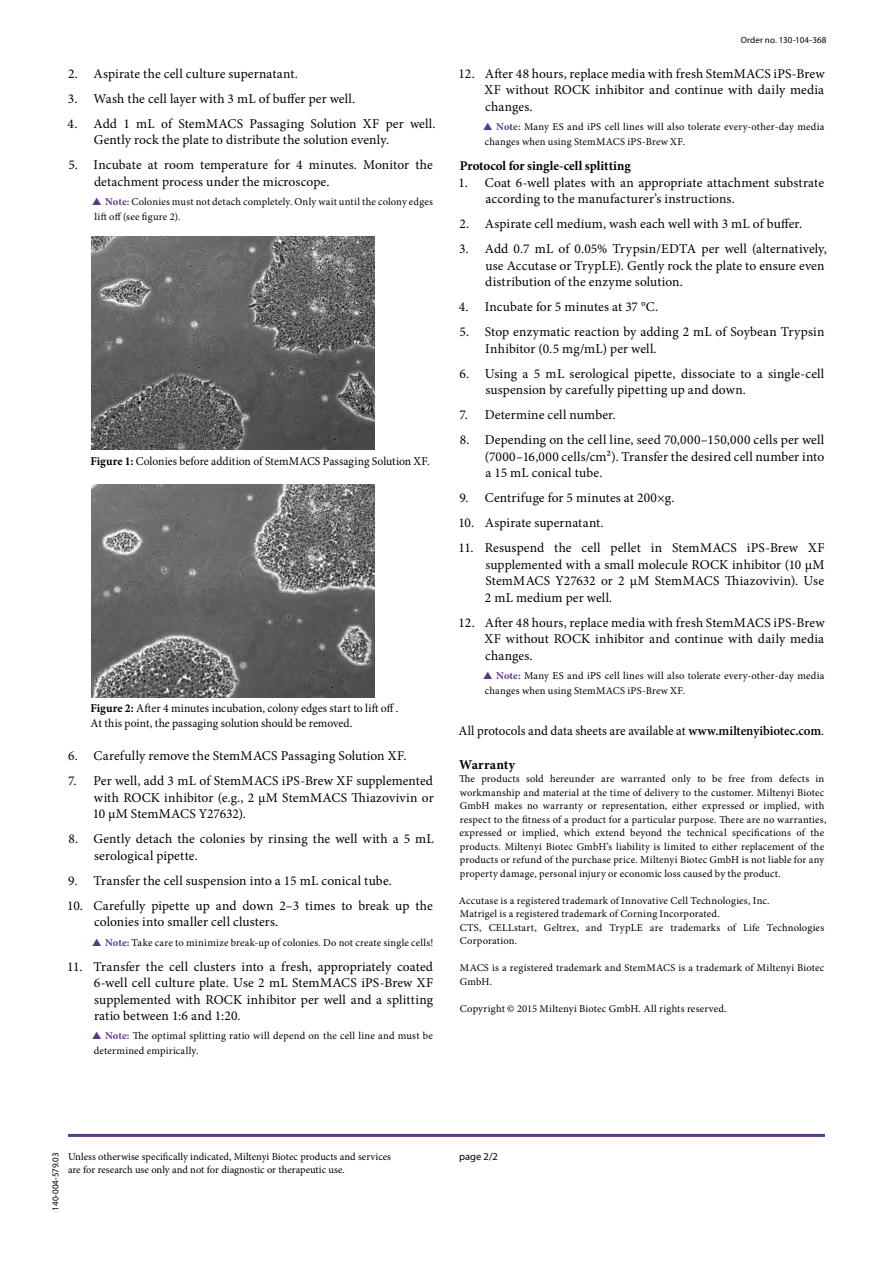
<style>
.page{position:relative;width:893px;height:1263px;background:#fff}
.page>*{position:absolute;margin:0;border:0;box-sizing:border-box;transform-origin:0 0}
.t1{font:13.5px/16.5px "Minion Pro";letter-spacing:.005em;color:#000}
.t2{font:700 13.5px "Minion Pro";letter-spacing:.02em;color:#000}
.t3{font:13.35px "Minion Pro";color:#000}
.t4{font:700 13.35px "Minion Pro";letter-spacing:-.005em;color:#000}
.t5{font:12px/15px "Minion Pro";color:#000}
.t6{font:10.5px/13.5px "Minion Pro";letter-spacing:.015em;color:#000}
.t7{font:10.5px "Minion Pro";letter-spacing:-.005em;color:#000}
.t8{font:10.5px "Myriad Pro";color:#000}
.t9{font:9px "Myriad Pro";letter-spacing:.005em;color:#000}
.s1{color:#5c3987}
.s2{font-weight:700;color:#5c3987}
.s3{font-weight:700}
.s4{font-weight:600}
</style>
<div class="page">
<hr style="left:68px;top:1134px;width:757px;height:3px;background:#5c3987">
<img style="left:91px;top:237px;width:284px;height:213px">
<img style="left:91px;top:484px;width:284px;height:213px">
<p class="t1" style="left:68px;top:65px;width:231px">2. Aspirate the cell culture supernatant.</p>
<p class="t1" style="left:68px;top:90px;width:289px">3. Wash the cell layer with 3 mL of buffer per well.</p>
<p class="t1" style="left:94px;top:115px;width:343px;text-indent:-26px">4. Add 1 mL of StemMACS Passaging Solution XF per well.<br>Gently rock the plate to distribute the solution evenly.</p>
<p class="t1" style="left:94px;top:157px;width:340px;text-indent:-26px">5. Incubate at room temperature for 4 minutes. Monitor the detachment process under the microscope.</p>
<p class="t6" style="left:92px;top:194px;width:342px;line-height:15px"><span class="s1">▲</span> <span class="s2">Note:</span> Colonies must not detach completely. Only wait until the colony edges lift off (see figure 2).</p>
<p class="t5" style="left:91px;top:453px;width:341px"><span class="s3">Figure 1:</span> Colonies before addition of StemMACS Passaging Solution XF.</p>
<p class="t5" style="left:91px;top:701px;width:309px"><span class="s3">Figure 2:</span> After 4 minutes incubation, colony edges start to lift off .<br>At this point, the passaging solution should be removed.</p>
<p class="t1" style="left:68px;top:748px;width:340px">6. Carefully remove the StemMACS Passaging Solution XF.</p>
<p class="t1" style="left:93px;top:773px;width:342px;text-align:justify;text-indent:-25px">7. Per well, add 3 mL of StemMACS iPS-Brew XF supplemented with ROCK inhibitor (e.g., 2 µM StemMACS Thiazovivin or 10 µM StemMACS Y27632).</p>
<p class="t1" style="left:94px;top:831px;width:341px;text-indent:-26px">8. Gently detach the colonies by rinsing the well with a 5 mL serological pipette.</p>
<p class="t1" style="left:68px;top:872px;width:325px">9. Transfer the cell suspension into a 15 mL conical tube.</p>
<p class="t1" style="left:94px;top:897px;width:340px;text-indent:-27px">10. Carefully pipette up and down 2–3 times to break up the colonies into smaller cell clusters.</p>
<p class="t6" style="left:92px;top:935px;width:343px"><span class="s1">▲</span> <span class="s2">Note:</span> Take care to minimize break-up of colonies. Do not create single cells!</p>
<p class="t1" style="left:94px;top:958px;width:341px;text-align:justify;text-indent:-26px">11. Transfer the cell clusters into a fresh, appropriately coated 6-well cell culture plate. Use 2 mL StemMACS iPS-Brew XF supplemented with ROCK inhibitor per well and a splitting ratio between 1:6 and 1:20.</p>
<p class="t6" style="left:92px;top:1028px;width:342px;line-height:15px"><span class="s1">▲</span> <span class="s2">Note:</span> The optimal splitting ratio will depend on the cell line and must be determined empirically.</p>
<p class="t9" style="left:741px;top:34px;width:87px">Order no. 130-104-368</p>
<p class="t1" style="left:485px;top:65px;width:342px;text-align:justify;text-indent:-26px">12. After 48 hours, replace media with fresh StemMACS iPS-Brew XF without ROCK inhibitor and continue with daily media changes.</p>
<p class="t6" style="left:483px;top:119px;width:342px;line-height:15px"><span class="s1">▲</span> <span class="s2">Note:</span> Many ES and iPS cell lines will also tolerate every-other-day media changes when using StemMACS iPS-Brew XF.</p>
<p class="t4" style="left:460px;top:156px;width:173px">Protocol for single-cell splitting</p>
<p class="t1" style="left:485px;top:174px;width:340px;text-indent:-27px">1. Coat 6-well plates with an appropriate attachment substrate according to the manufacturer’s instructions.</p>
<p class="t1" style="left:459px;top:216px;width:344px">2. Aspirate cell medium, wash each well with 3 mL of buffer.</p>
<p class="t1" style="left:485px;top:241px;width:343px;text-indent:-26px">3. Add 0.7 mL of 0.05% Trypsin/EDTA per well (alternatively, use Accutase or TrypLE). Gently rock the plate to ensure even distribution of the enzyme solution.</p>
<p class="t1" style="left:459px;top:299px;width:201px">4. Incubate for 5 minutes at 37 °C.</p>
<p class="t1" style="left:485px;top:324px;width:341px;text-indent:-26px">5. Stop enzymatic reaction by adding 2 mL of Soybean Trypsin<br>Inhibitor (0.5 mg/mL) per well.</p>
<p class="t1" style="left:485px;top:365px;width:340px;text-indent:-26px">6. Using a 5 mL serological pipette, dissociate to a single-cell suspension by carefully pipetting up and down.</p>
<p class="t1" style="left:459px;top:407px;width:158px">7. Determine cell number.</p>
<p class="t1" style="left:485px;top:432px;width:341px;text-align:justify;text-indent:-25px">8. Depending on the cell line, seed 70,000–150,000 cells per well (7000–16,000 cells/cm²). Transfer the desired cell number into a 15 mL conical tube.</p>
<p class="t1" style="left:460px;top:490px;width:216px">9. Centrifuge for 5 minutes at 200×g.</p>
<p class="t1" style="left:459px;top:515px;width:147px">10. Aspirate supernatant.</p>
<p class="t1" style="left:485px;top:540px;width:341px;text-align:justify;text-indent:-26px">11. Resuspend the cell pellet in StemMACS iPS-Brew XF supplemented with a small molecule ROCK inhibitor (10 µM StemMACS Y27632 or 2 µM StemMACS Thiazovivin). Use 2 mL medium per well.</p>
<p class="t1" style="left:485px;top:614px;width:342px;text-align:justify;text-indent:-26px">12. After 48 hours, replace media with fresh StemMACS iPS-Brew XF without ROCK inhibitor and continue with daily media changes.</p>
<p class="t6" style="left:483px;top:668px;width:342px;line-height:15px"><span class="s1">▲</span> <span class="s2">Note:</span> Many ES and iPS cell lines will also tolerate every-other-day media changes when using StemMACS iPS-Brew XF.</p>
<p class="t3" style="left:458px;top:722px;width:367px">All protocols and data sheets are available at <span class="s4">www.miltenyibiotec.com</span>.</p>
<p class="t2" style="left:459px;top:755px;width:57px">Warranty</p>
<p class="t6" style="left:459px;top:772px;width:369px">The products sold hereunder are warranted only to be free from defects in workmanship and material at the time of delivery to the customer. Miltenyi Biotec GmbH makes no warranty or representation, either expressed or implied, with respect to the fitness of a product for a particular purpose. There are no warranties, expressed or implied, which extend beyond the technical specifications of the products. Miltenyi Biotec GmbH’s liability is limited to either replacement of the products or refund of the purchase price. Miltenyi Biotec GmbH is not liable for any property damage, personal injury or economic loss caused by the product.</p>
<p class="t6" style="left:459px;top:893px;width:367px">Accutase is a registered trademark of Innovative Cell Technologies, Inc.<br>Matrigel is a registered trademark of Corning Incorporated.<br>CTS, CELLstart, Geltrex, and TrypLE are trademarks of Life Technologies Corporation.</p>
<p class="t6" style="left:460px;top:961px;width:366px">MACS is a registered trademark and StemMACS is a trademark of Miltenyi Biotec<br>GmbH.</p>
<p class="t6" style="left:460px;top:1001px;width:268px">Copyright © 2015 Miltenyi Biotec GmbH. All rights reserved.</p>
<p class="t9" style="left:50px;top:1210px;width:60px;rotate:-90deg">140-004-579.03</p>
<p class="t6" style="left:68px;top:1149px;width:325px">Unless otherwise specifically indicated, Miltenyi Biotec products and services</p>
<p class="t8" style="left:459px;top:1150px;width:40px">page 2/2</p>
<p class="t7" style="left:68px;top:1163px;width:278px">are for research use only and not for diagnostic or therapeutic use.</p>
</div>
